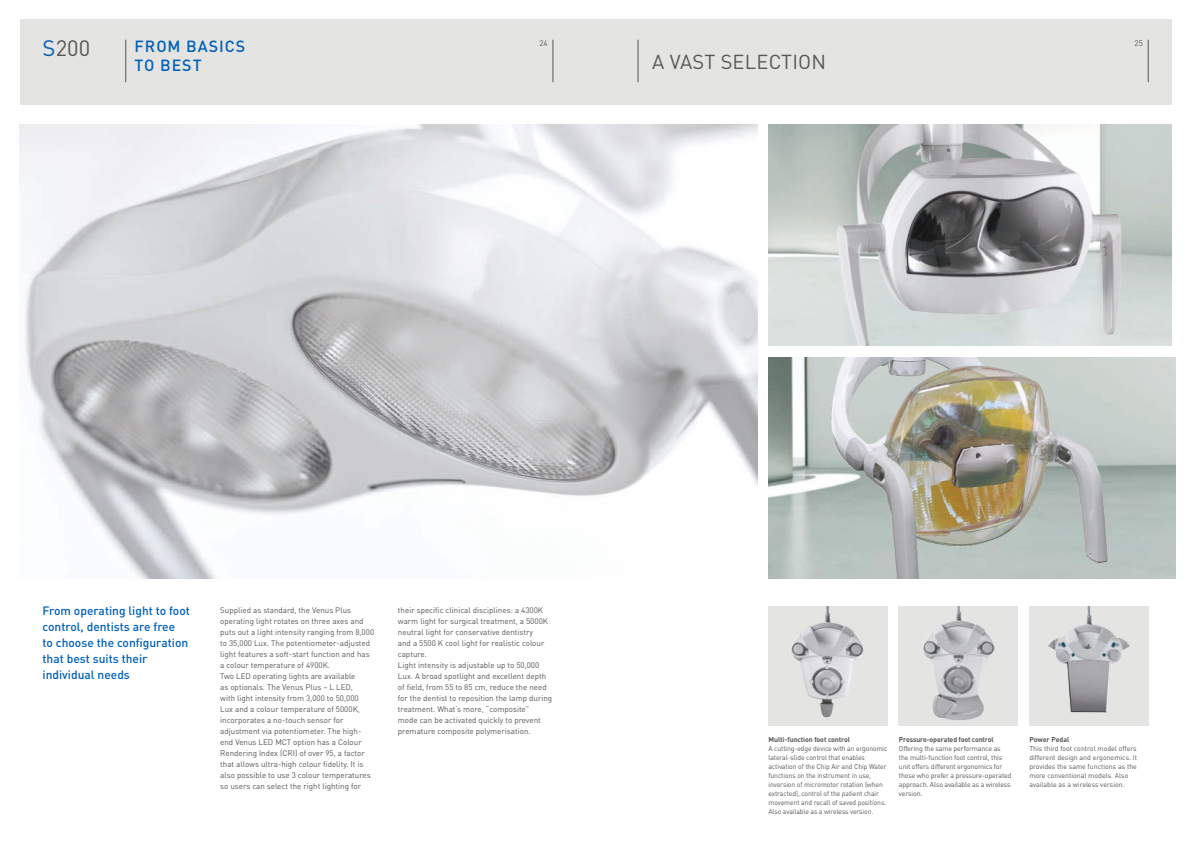
<style>
.page{position:relative;width:1191px;height:842px;background:#fff}
.page>*{position:absolute;margin:0;border:0;box-sizing:border-box;transform-origin:0 0}
.t1{font:22px "DIN Pro";color:#575756}
.t2{font:20px "DIN Pro";letter-spacing:.01em;color:#575756}
.t3{font:500 16px/19.2px "DIN Pro";letter-spacing:.06em;color:#005fb9}
.t4{font:500 12px/16px "DIN Pro";color:#005fb9}
.t5{font:8px/11px "DIN Pro";color:#575756}
.t6{font:7px/9px "DIN Pro";letter-spacing:-.01em;color:#575756}
.t7{font:700 7px "DIN Pro";letter-spacing:-.02em;color:#575756}
.s1{color:#005fb9}
</style>
<div class="page">
<div style="left:20px;top:20px;width:1151px;height:85px;background:#e4e4e3"></div>
<hr style="left:125px;top:40px;width:1px;height:42px;background:#575756">
<hr style="left:553px;top:40px;width:1px;height:42px;background:#575756">
<hr style="left:1148px;top:40px;width:1px;height:42px;background:#575756">
<hr style="left:638px;top:40px;width:1px;height:42px;background:#575756">
<img style="left:768px;top:357px;width:407px;height:221px">
<img style="left:20px;top:125px;width:737px;height:453px">
<img style="left:805px;top:125px;width:338px;height:221px">
<img style="left:805px;top:357px;width:343px;height:221px">
<div style="left:1029px;top:607px;width:119px;height:119px;background:#e4e4e3"></div>
<img style="left:1048px;top:607px;width:82px;height:106px">
<div style="left:899px;top:607px;width:119px;height:119px;background:#e4e4e3"></div>
<img style="left:923px;top:607px;width:72px;height:113px">
<div style="left:768px;top:607px;width:119px;height:119px;background:#e4e4e3"></div>
<img style="left:791px;top:607px;width:73px;height:111px">
<h1 class="t1" style="left:43px;top:33px;width:49px"><span class="s1">S</span>200</h1>
<p class="t5" style="left:539px;top:37px;width:10px">24</p>
<p class="t5" style="left:1134px;top:37px;width:10px">25</p>
<h3 class="t3" style="left:135px;top:36px;width:112px">FROM BASICS<br>TO BEST</h3>
<h2 class="t2" style="left:652px;top:48px;width:175px">A VAST SELECTION</h2>
<h3 class="t4" style="left:43px;top:602px;width:149px">From operating light to foot control, dentists are free<br>to choose the configuration that best suits their individual needs</h3>
<p class="t5" style="left:220px;top:604px;width:155px">Supplied as standard, the Venus Plus operating light rotates on three axes and puts out a light intensity ranging from 8,000 to 35,000 Lux. The potentiometer-adjusted light features a soft-start function and has a colour temperature of 4900K.<br>Two LED operating lights are available<br>as optionals. The Venus Plus – L LED,<br>with light intensity from 3,000 to 50,000<br>Lux and a colour temperature of 5000K, incorporates a no-touch sensor for adjustment via potentiometer. The high&shy;end Venus LED MCT option has a Colour Rendering Index (CRI) of over 95, a factor that allows ultra-high colour fidelity. It is also possible to use 3 colour temperatures so users can select the right lighting for</p>
<p class="t5" style="left:398px;top:604px;width:156px">their specific clinical disciplines: a 4300K warm light for surgical treatment, a 5000K neutral light for conservative dentistry<br>and a 5500 K cool light for realistic colour capture.<br>Light intensity is adjustable up to 50,000<br>Lux. A broad spotlight and excellent depth of field, from 55 to 85 cm, reduce the need for the dentist to reposition the lamp during treatment. What’s more, “composite”<br>mode can be activated quickly to prevent premature composite polymerisation.</p>
<p class="t7" style="left:768px;top:735px;width:83px">Multi-function foot control</p>
<p class="t6" style="left:768px;top:744px;width:121px">A cutting-edge device with an ergonomic lateral-slide control that enables activation of the Chip Air and Chip Water functions on the instrument in use, inversion of micromotor rotation (when extracted), control of the patient chair movement and recall of saved positions.<br>Also available as a wireless version.</p>
<p class="t7" style="left:899px;top:735px;width:96px">Pressure-operated foot control</p>
<p class="t6" style="left:899px;top:744px;width:114px">Offering the same performance as the multi-function foot control, this unit offers different ergonomics for those who prefer a pressure-operated approach. Also available as a wireless version.</p>
<p class="t7" style="left:1029px;top:735px;width:42px">Power Pedal</p>
<p class="t6" style="left:1029px;top:744px;width:109px">This third foot control model offers different design and ergonomics. It provides the same functions as the more conventional models. Also available as a wireless version.</p>
</div>
